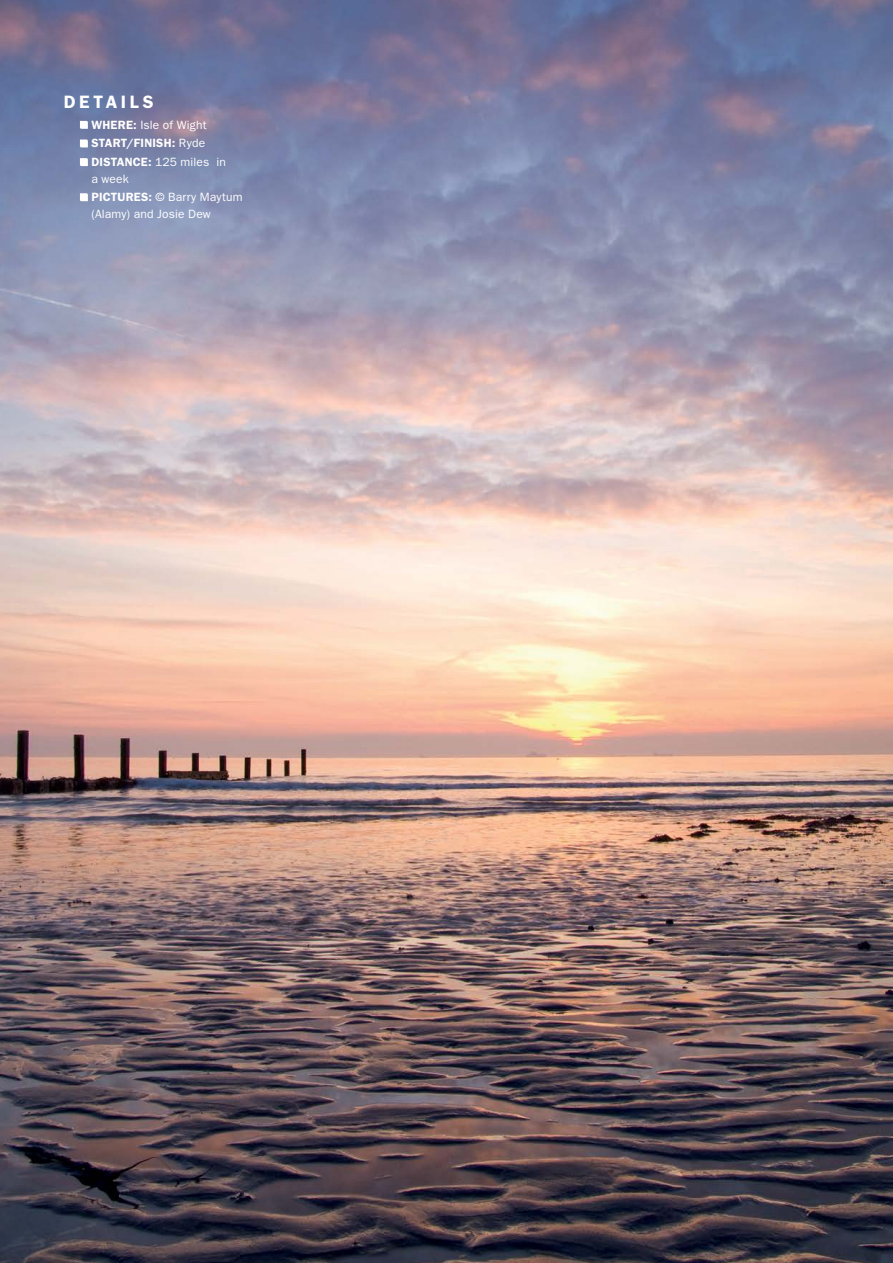
<style>
.page{position:relative;width:893px;height:1263px;background:#fff}
.page>*{position:absolute;margin:0;border:0;box-sizing:border-box;transform-origin:0 0}
.CTC_GREAT_RIDES_INFO{font:600 18px "Franklin Gothic";letter-spacing:.2em;color:#fff}
.CTC_GREAT_RIDES_INFO-2{font:12px/16.5px "Franklin Gothic";letter-spacing:.01em;color:#fff}
.CTC_GREAT_RIDES_INFO-3{font:600 12px "Franklin Gothic";letter-spacing:.02em;color:#fff}
.s1{font-weight:600}
.s2{font-weight:400}
</style>
<div class="page">
<img style="left:0;top:0;width:893px;height:1263px">
<svg style="left:80px;top:121px;width:8px;height:8px"></svg>
<svg style="left:80px;top:139px;width:8px;height:8px"></svg>
<svg style="left:80px;top:158px;width:8px;height:8px"></svg>
<svg style="left:80px;top:193px;width:8px;height:8px"></svg>
<p class="CTC_GREAT_RIDES_INFO" style="left:64px;top:91px;width:91px">DETAILS</p>
<p class="CTC_GREAT_RIDES_INFO-2" style="left:91px;top:116px;width:117px"><span class="s1">WHERE:</span> Isle of Wight</p>
<p class="CTC_GREAT_RIDES_INFO-3" style="left:91px;top:136px;width:115px">START/FINISH: <span class="s2">Ryde</span></p>
<p class="CTC_GREAT_RIDES_INFO-2" style="left:91px;top:153px;width:136px"><span class="s1">DISTANCE:</span> 125 miles in a week</p>
<p class="CTC_GREAT_RIDES_INFO-2" style="left:91px;top:189px;width:153px"><span class="s1">PICTURES:</span> © Barry Maytum (Alamy) and Josie Dew</p>
</div>
